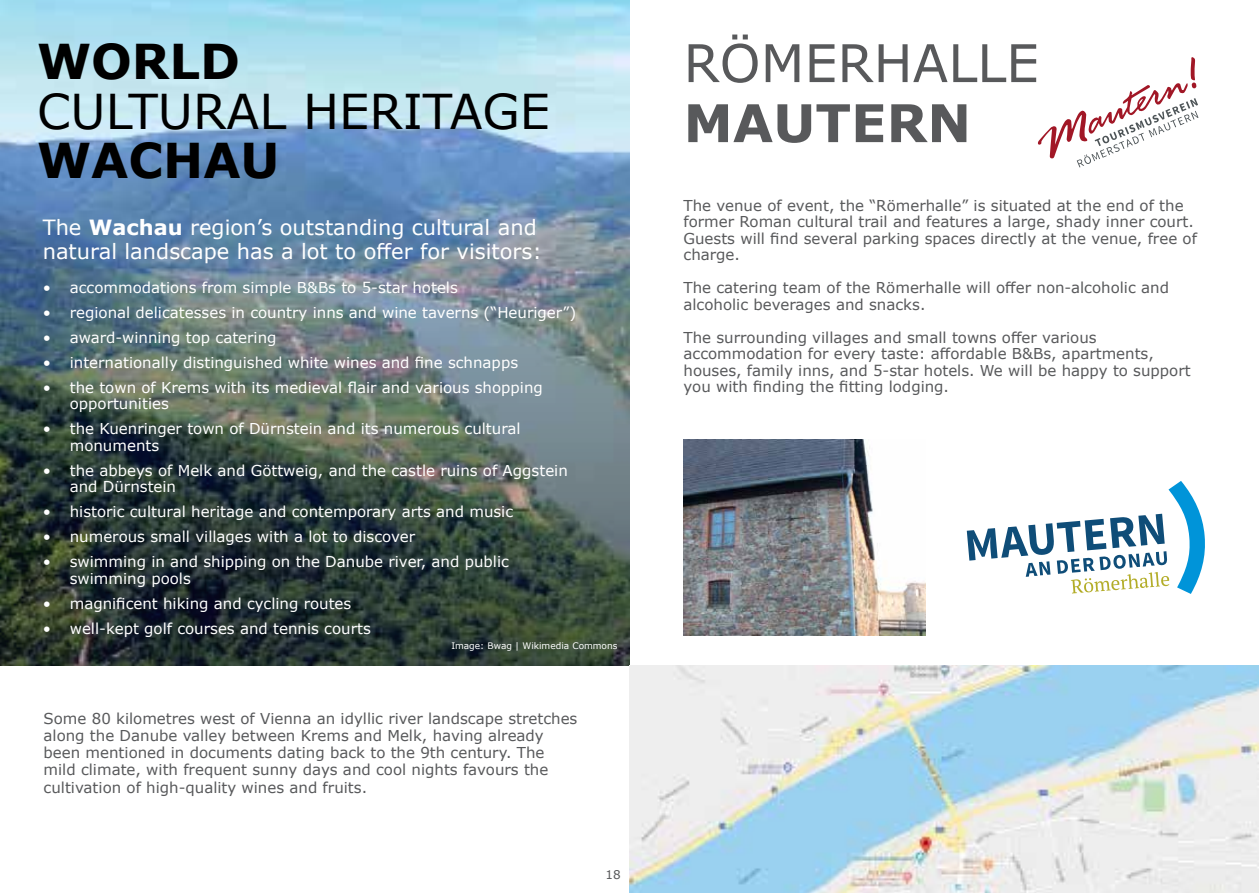
<style>
.page{position:relative;width:1259px;height:893px;background:#fff}
.page>*{position:absolute;margin:0;border:0;box-sizing:border-box;transform-origin:0 0}
.t1{font:52.05px "Verdana";color:#58595b}
.t2{font:700 52.05px "Verdana";color:#58595b}
.t3{font:48px "Verdana";color:#000}
.t4{font:700 48px "Verdana";color:#000}
.t5{font:21px/24px "Verdana";color:#fff}
.t6{font:15px/16.5px "Verdana";color:#58595b}
.t7{font:15px/16.5px "Verdana";color:#fff}
.t8{font:12px "Verdana";color:#58595b}
.t9{font:9px "Verdana";color:#fff}
.s1{font-weight:700}
</style>
<div class="page">
<img style="left:0;top:0;width:629px;height:219px">
<img style="left:0;top:219px;width:629px;height:447px">
<img style="left:683px;top:439px;width:243px;height:197px">
<svg style="left:1038px;top:57px;width:160px;height:110px"></svg>
<img style="left:629px;top:666px;width:630px;height:227px">
<svg style="left:966px;top:481px;width:239px;height:113px"></svg>
<h2 class="t4" style="left:37px;top:28px;width:204px">WORLD</h2>
<h2 class="t3" style="left:37px;top:78px;width:515px">CULTURAL HERITAGE</h2>
<h2 class="t4" style="left:37px;top:127px;width:244px">WACHAU</h2>
<h3 class="t5" style="left:43px;top:215px;width:501px">The <span class="s1">Wachau</span> region’s outstanding cultural and natural landscape has a lot to offer for visitors:</h3>
<p class="t7" style="left:43px;top:279px;width:417px">• accommodations from simple B&amp;Bs to 5-star hotels</p>
<p class="t7" style="left:43px;top:304px;width:535px">• regional delicatesses in country inns and wine taverns (“Heuriger”)</p>
<p class="t7" style="left:43px;top:329px;width:235px">• award-winning top catering</p>
<p class="t7" style="left:43px;top:354px;width:477px">• internationally distinguished white wines and fine schnapps</p>
<p class="t7" style="left:70px;top:379px;width:474px;text-indent:-27px">• the town of Krems with its medieval flair and various shopping opportunities</p>
<p class="t7" style="left:70px;top:420px;width:452px;text-indent:-27px">• the Kuenringer town of Dürnstein and its numerous cultural monuments</p>
<p class="t7" style="left:70px;top:462px;width:499px;text-indent:-27px">• the abbeys of Melk and Göttweig, and the castle ruins of Aggstein and Dürnstein</p>
<p class="t7" style="left:43px;top:503px;width:472px">• historic cultural heritage and contemporary arts and music</p>
<p class="t7" style="left:43px;top:528px;width:374px">• numerous small villages with a lot to discover</p>
<p class="t7" style="left:70px;top:553px;width:441px;text-indent:-27px">• swimming in and shipping on the Danube river, and public swimming pools</p>
<p class="t7" style="left:43px;top:595px;width:310px">• magnificent hiking and cycling routes</p>
<p class="t7" style="left:43px;top:620px;width:329px">• well-kept golf courses and tennis courts</p>
<p class="t9" style="left:451px;top:639px;width:168px">Image: Bwag | Wikimedia Commons</p>
<p class="t6" style="left:44px;top:709px;width:535px;line-height:17.2px">Some 80 kilometres west of Vienna an idyllic river landscape stretches along the Danube valley between Krems and Melk, having already been mentioned in documents dating back to the 9th century. The mild climate, with frequent sunny days and cool nights favours the cultivation of high-quality wines and fruits.</p>
<p class="t8" style="left:605px;top:866px;width:17px">18</p>
<h1 class="t1" style="left:683px;top:27px;width:357px">RÖMERHALLE</h1>
<h1 class="t2" style="left:683px;top:86px;width:289px">MAUTERN</h1>
<p class="t6" style="left:683px;top:197px;width:515px">The venue of event, the “Römerhalle” is situated at the end of the former Roman cultural trail and features a large, shady inner court.<br>Guests will find several parking spaces directly at the venue, free of charge.</p>
<p class="t6" style="left:683px;top:279px;width:487px">The catering team of the Römerhalle will offer non-alcoholic and alcoholic beverages and snacks.</p>
<p class="t6" style="left:683px;top:329px;width:509px">The surrounding villages and small towns offer various accommodation for every taste: affordable B&amp;Bs, apartments, houses, family inns, and 5-star hotels. We will be happy to support you with finding the fitting lodging.</p>
</div>
